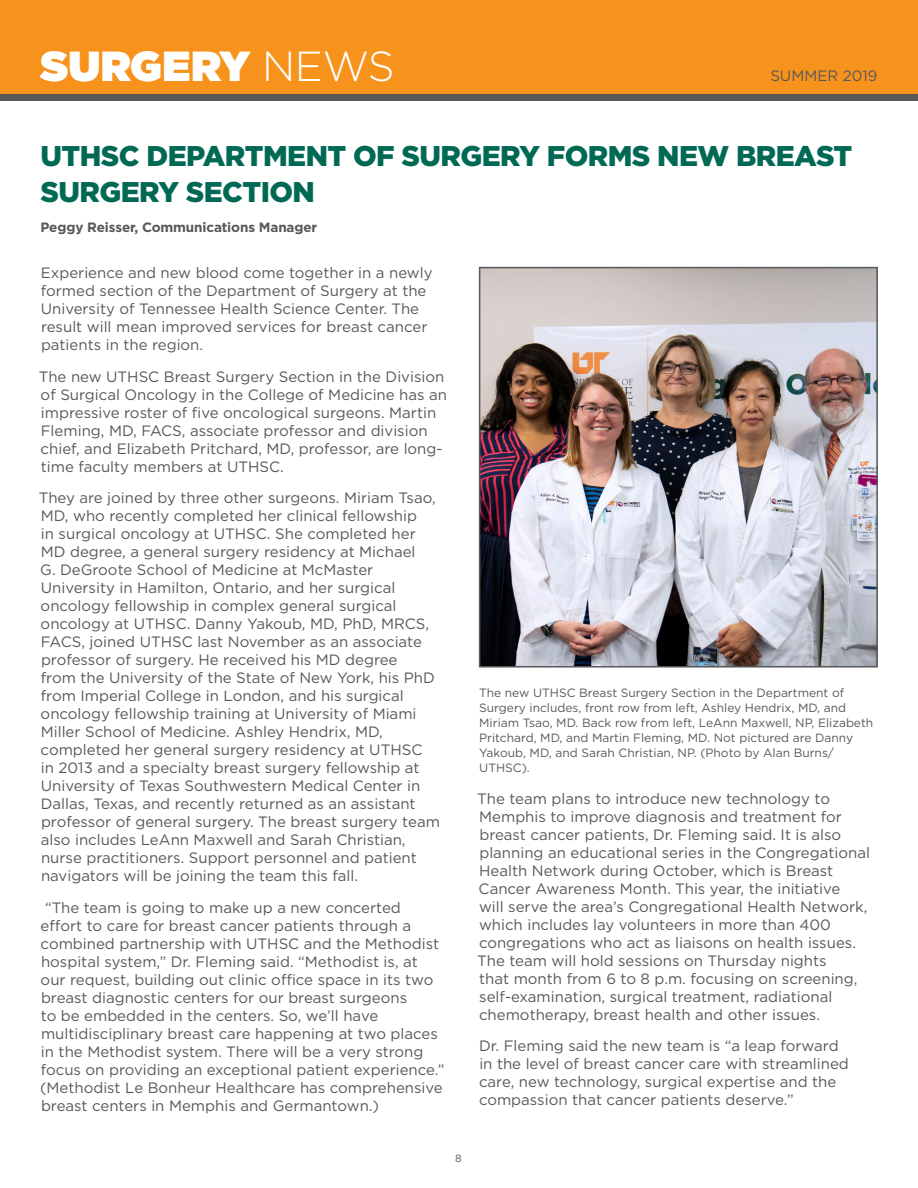
<style>
.page{position:relative;width:918px;height:1188px;background:#fff}
.page>*{position:absolute;margin:0;border:0;box-sizing:border-box;transform-origin:0 0}
.t1{font:900 42px "Gotham";letter-spacing:.005em;color:#fff}
.Heading{font:900 28.5px/36px "Gotham";letter-spacing:-.02em;color:#006954}
.Newsletter_Text{font:15px/18px "Gotham";color:#57585a}
.Newsletter_Text-2{font:700 13.5px "Gotham";letter-spacing:-.01em;color:#57585a}
.Newsletter_Text-3{font:12px/15px "Gotham";color:#57585a}
.t2{font:10.5px "Gotham";color:#57585a}
.s1{font-weight:300}
</style>
<div class="page">
<div style="left:0;top:0;width:918px;height:94px;background:#f7931d"></div>
<div style="left:0;top:94px;width:918px;height:7px;background:#57585a"></div>
<img style="left:482px;top:270px;width:393px;height:395px">
<div style="left:479px;top:267px;width:399px;height:401px;border:2px solid #57585a"></div>
<p class="t1" style="left:40px;top:36px;width:356px">SURGERY <span class="s1">NEWS</span></p>
<p class="Newsletter_Text" style="left:770px;top:66px;width:109px">SUMMER 2019</p>
<p class="Heading" style="left:40px;top:138px;width:813px">UTHSC DEPARTMENT OF SURGERY FORMS NEW BREAST<br>SURGERY SECTION</p>
<p class="Newsletter_Text-2" style="left:40px;top:219px;width:278px">Peggy Reisser, Communications Manager</p>
<p class="Newsletter_Text" style="left:41px;top:263px;width:393px">Experience and new blood come together in a newly formed section of the Department of Surgery at the University of Tennessee Health Science Center. The result will mean improved services for breast cancer patients in the region.</p>
<p class="Newsletter_Text" style="left:39px;top:367px;width:410px">The new UTHSC Breast Surgery Section in the Division of Surgical Oncology in the College of Medicine has an impressive roster of five oncological surgeons. Martin Fleming, MD, FACS, associate professor and division chief, and Elizabeth Pritchard, MD, professor, are long&shy;time faculty members at UTHSC.</p>
<p class="Newsletter_Text" style="left:39px;top:488px;width:403px">They are joined by three other surgeons. Miriam Tsao, MD, who recently completed her clinical fellowship<br>in surgical oncology at UTHSC. She completed her MD degree, a general surgery residency at Michael<br>G. DeGroote School of Medicine at McMaster University in Hamilton, Ontario, and her surgical oncology fellowship in complex general surgical oncology at UTHSC. Danny Yakoub, MD, PhD, MRCS, FACS, joined UTHSC last November as an associate professor of surgery. He received his MD degree<br>from the University of the State of New York, his PhD from Imperial College in London, and his surgical oncology fellowship training at University of Miami Miller School of Medicine. Ashley Hendrix, MD, completed her general surgery residency at UTHSC<br>in 2013 and a specialty breast surgery fellowship at University of Texas Southwestern Medical Center in Dallas, Texas, and recently returned as an assistant professor of general surgery. The breast surgery team also includes LeAnn Maxwell and Sarah Christian, nurse practitioners. Support personnel and patient navigators will be joining the team this fall.</p>
<p class="Newsletter_Text" style="left:40px;top:898px;width:406px;text-indent:5px">“The team is going to make up a new concerted effort to care for breast cancer patients through a combined partnership with UTHSC and the Methodist hospital system,” Dr. Fleming said. “Methodist is, at our request, building out clinic office space in its two breast diagnostic centers for our breast surgeons<br>to be embedded in the centers. So, we’ll have multidisciplinary breast care happening at two places in the Methodist system. There will be a very strong focus on providing an exceptional patient experience.” (Methodist Le Bonheur Healthcare has comprehensive breast centers in Memphis and Germantown.)</p>
<p class="Newsletter_Text-3" style="left:479px;top:685px;width:396px">The new UTHSC Breast Surgery Section in the Department of Surgery includes, front row from left, Ashley Hendrix, MD, and Miriam Tsao, MD. Back row from left, LeAnn Maxwell, NP, Elizabeth Pritchard, MD, and Martin Fleming, MD. Not pictured are Danny Yakoub, MD, and Sarah Christian, NP. (Photo by Alan Burns/ UTHSC).</p>
<p class="Newsletter_Text" style="left:477px;top:789px;width:394px">The team plans to introduce new technology to Memphis to improve diagnosis and treatment for breast cancer patients, Dr. Fleming said. It is also planning an educational series in the Congregational Health Network during October, which is Breast Cancer Awareness Month. This year, the initiative<br>will serve the area’s Congregational Health Network, which includes lay volunteers in more than 400 congregations who act as liaisons on health issues.<br>The team will hold sessions on Thursday nights<br>that month from 6 to 8 p.m. focusing on screening, self-examination, surgical treatment, radiational chemotherapy, breast health and other issues.</p>
<p class="Newsletter_Text" style="left:479px;top:1037px;width:371px">Dr. Fleming said the new team is “a leap forward in the level of breast cancer care with streamlined care, new technology, surgical expertise and the compassion that cancer patients deserve.”</p>
<p class="t2" style="left:455px;top:1152px;width:8px">8</p>
</div>
